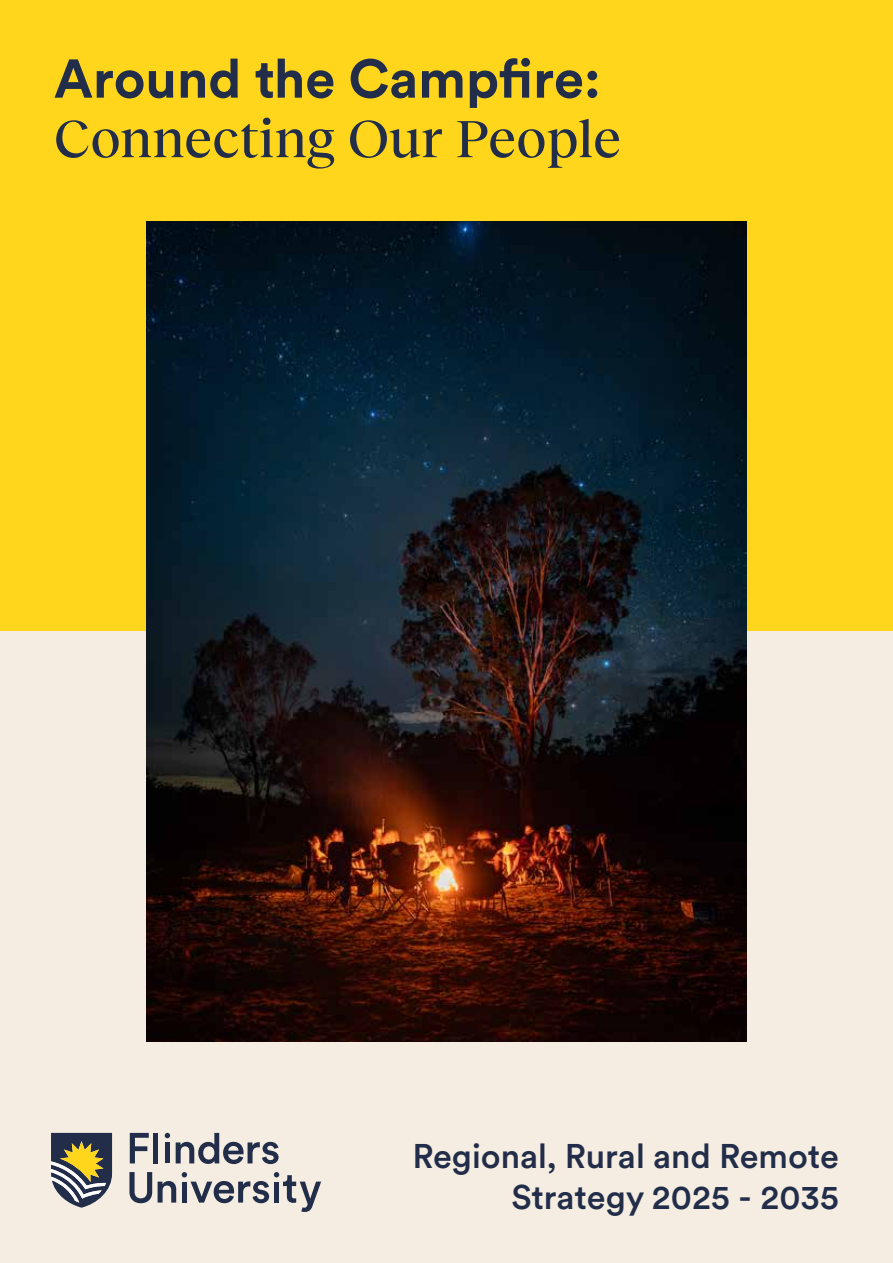
<style>
.page{position:relative;width:893px;height:1263px;background:#fff}
.page>*{position:absolute;margin:0;border:0;box-sizing:border-box;transform-origin:0 0}
.t1{font:500 54px "Reckless Neue";letter-spacing:-.005em;color:#222d4a}
.t2{font:700 54px "Circular Std";color:#222d4a}
.t3{font:500 33.9px/40.8px "Circular XX";color:#222d4a;text-align:right}
</style>
<div class="page">
<div style="left:0;top:0;width:893px;height:631px;background:#ffd61b"></div>
<div style="left:0;top:631px;width:893px;height:632px;background:#f5ede1"></div>
<img style="left:147px;top:221px;width:599px;height:821px">
<svg style="left:129px;top:1172px;width:23px;height:31px"></svg>
<svg style="left:158px;top:1181px;width:18px;height:21px"></svg>
<svg style="left:182px;top:1172px;width:139px;height:40px"></svg>
<svg style="left:51px;top:1133px;width:61px;height:75px;background:#7c7a6c"></svg>
<svg style="left:130px;top:1133px;width:19px;height:30px"></svg>
<div style="left:153px;top:1133px;width:5px;height:30px;background:#222d4a"></div>
<div style="left:165px;top:1142px;width:5px;height:21px;background:#222d4a"></div>
<svg style="left:176px;top:1133px;width:103px;height:31px"></svg>
<svg style="left:165px;top:1133px;width:5px;height:5px"></svg>
<h1 class="t2" style="left:54px;top:44px;width:548px">Around the Campfire:</h1>
<h1 class="t1" style="left:54px;top:100px;width:569px">Connecting Our People</h1>
<p class="t3" style="left:412px;top:1134px;width:428px">Regional, Rural and Remote<br>Strategy 2025 - 2035</p>
</div>
